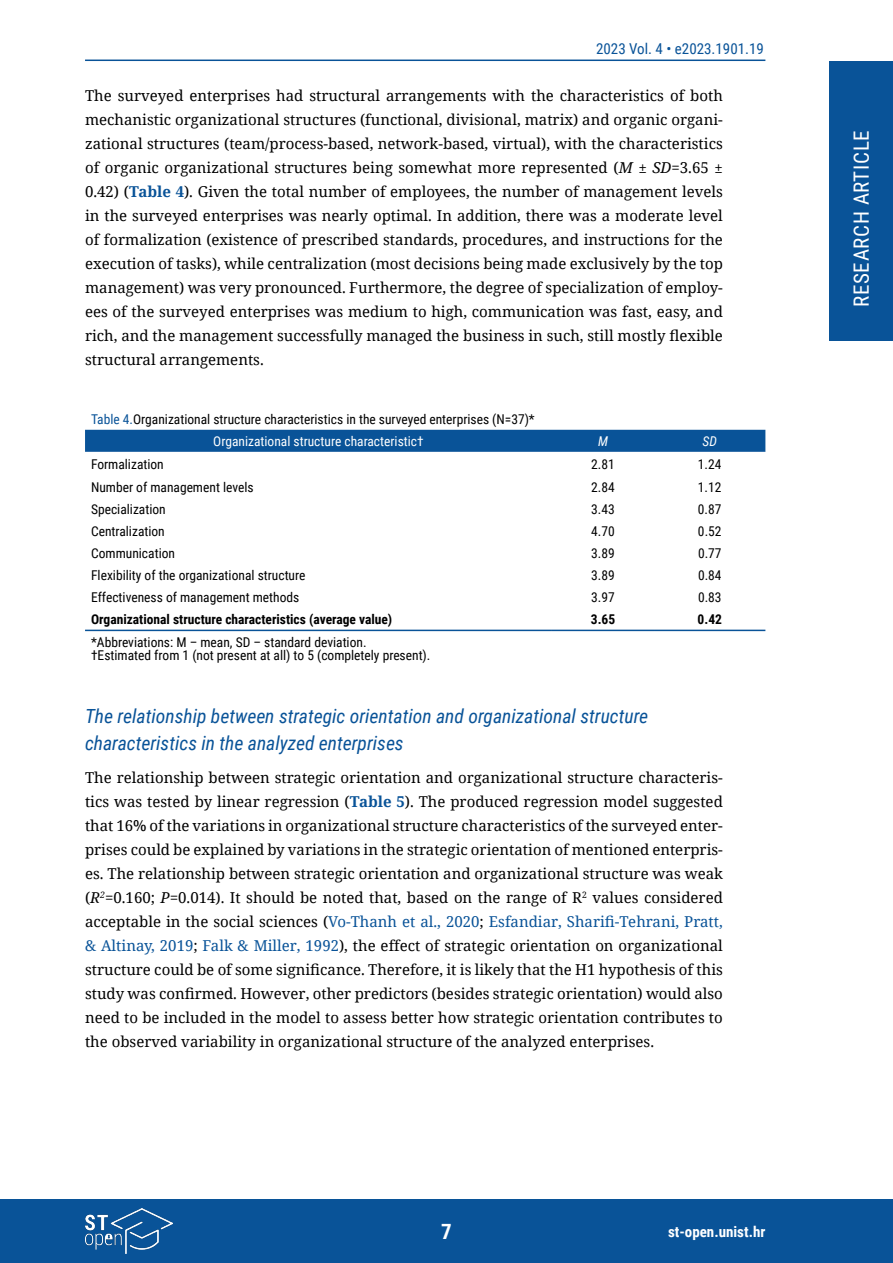
<style>
.page{position:relative;width:893px;height:1263px;background:#fff}
.page>*{position:absolute;margin:0;border:0;box-sizing:border-box;transform-origin:0 0}
.t1{font:21px "Roboto Condensed";letter-spacing:.035em;color:#fff}
.t2{font:700 21px "Roboto Condensed";color:#fff}
.t3{font:italic 19.5px/27px "Roboto Condensed";color:#095398}
.t4{font:15px/24px "Noto Serif";color:#000;text-align:justify}
.t5{font:15px "Roboto Condensed";color:#095398}
.t6{font:700 15px "Roboto Condensed";color:#fff}
.t7{font:13.5px/22.2px "Roboto Condensed";color:#000}
.t8{font:700 13.5px "Roboto Condensed";color:#000}
.t9{font:italic 13.5px "Roboto Condensed";color:#fff}
.s1{font-style:italic}
.s2{font-weight:700;color:#095398}
.s3{color:#095398}
.s4{color:#fff}
</style>
<div class="page">
<div style="left:829px;top:61px;width:64px;height:279px;background:#095398"></div>
<div style="left:0;top:1199px;width:893px;height:64px;background:#095398"></div>
<hr style="left:85px;top:60px;width:680px;height:1px;background:#095398">
<img style="left:85px;top:1209px;width:87px;height:44px">
<div style="left:85px;top:430px;width:680px;height:22px;background:#095398"></div>
<svg style="left:85px;top:629px;width:680px;height:3px"></svg>
<hr style="left:85px;top:630px;width:467px;height:1px;background:#095398">
<hr style="left:552px;top:630px;width:102px;height:1px;background:#095398">
<hr style="left:654px;top:630px;width:111px;height:1px;background:#095398">
<p class="t5" style="left:596px;top:38px;width:169px">2023 Vol. 4 • e2023.1901.19</p>
<p class="t4" style="left:85px;top:83px;width:639px">The surveyed enterprises had structural arrangements with the characteristics of both mechanistic organizational structures (functional, divisional, matrix) and organic organi&shy;zational structures (team/process-based, network-based, virtual), with the characteristics of organic organizational structures being somewhat more represented (<span class="s1">M ± SD</span>=3.65 ± 0.42) (<span class="s2">Table 4</span>). Given the total number of employees, the number of management levels in the surveyed enterprises was nearly optimal. In addition, there was a moderate level of formalization (existence of prescribed standards, procedures, and instructions for the execution of tasks), while centralization (most decisions being made exclusively by the top management) was very pronounced. Furthermore, the degree of specialization of employ&shy;ees of the surveyed enterprises was medium to high, communication was fast, easy, and rich, and the management successfully managed the business in such, still mostly flexible structural arrangements.</p>
<p class="t7" style="left:213px;top:407px;width:323px;text-indent:-122px"><span class="s3">Table 4.</span>Organizational structure characteristics in the surveyed enterprises (N=37)*<br><span class="s4">Organizational structure characteristic†</span></p>
<p class="t9" style="left:598px;top:432px;width:11px">M</p>
<p class="t9" style="left:702px;top:432px;width:16px">SD</p>
<p class="t7" style="left:91px;top:452px;width:74px">Formalization</p>
<p class="t7" style="left:591px;top:452px;width:25px">2.81</p>
<p class="t7" style="left:698px;top:452px;width:25px">1.24</p>
<p class="t7" style="left:91px;top:475px;width:164px">Number of management levels</p>
<p class="t7" style="left:591px;top:475px;width:25px">2.84</p>
<p class="t7" style="left:698px;top:475px;width:25px">1.12</p>
<p class="t7" style="left:91px;top:497px;width:76px">Specialization</p>
<p class="t7" style="left:591px;top:497px;width:25px">3.43</p>
<p class="t7" style="left:698px;top:497px;width:25px">0.87</p>
<p class="t7" style="left:91px;top:519px;width:75px">Centralization</p>
<p class="t7" style="left:591px;top:519px;width:25px">4.70</p>
<p class="t7" style="left:698px;top:519px;width:25px">0.52</p>
<p class="t7" style="left:91px;top:542px;width:85px">Communication</p>
<p class="t7" style="left:591px;top:542px;width:25px">3.89</p>
<p class="t7" style="left:698px;top:542px;width:25px">0.77</p>
<p class="t7" style="left:91px;top:564px;width:216px">Flexibility of the organizational structure</p>
<p class="t7" style="left:591px;top:564px;width:25px">3.89</p>
<p class="t7" style="left:698px;top:564px;width:25px">0.84</p>
<p class="t7" style="left:91px;top:586px;width:210px">Effectiveness of management methods</p>
<p class="t7" style="left:591px;top:586px;width:25px">3.97</p>
<p class="t7" style="left:698px;top:586px;width:25px">0.83</p>
<p class="t8" style="left:91px;top:610px;width:303px">Organizational structure characteristics (average value)</p>
<p class="t8" style="left:591px;top:610px;width:26px">3.65</p>
<p class="t8" style="left:698px;top:610px;width:26px">0.42</p>
<p class="t7" style="left:91px;top:634px;width:341px;line-height:13.5px">*Abbreviations: M – mean, SD – standard deviation.<br>†Estimated from 1 (not present at all) to 5 (completely present).</p>
<h2 class="t3" style="left:85px;top:702px;width:565px">The relationship between strategic orientation and organizational structure characteristics in the analyzed enterprises</h2>
<p class="t4" style="left:85px;top:765px;width:639px">The relationship between strategic orientation and organizational structure characteris&shy;tics was tested by linear regression (<span class="s2">Table 5</span>). The produced regression model suggested that 16% of the variations in organizational structure characteristics of the surveyed enter&shy;prises could be explained by variations in the strategic orientation of mentioned enterpris&shy;es. The relationship between strategic orientation and organizational structure was weak (<span class="s1">R</span><sup>2</sup>=0.160; <span class="s1">P=</span>0.014). It should be noted that, based on the range of R<sup>2</sup> values considered acceptable in the social sciences (<span class="s3">Vo-Thanh et al., 2020</span>; <span class="s3">Esfandiar, Sharifi-Tehrani, Pratt, &amp; Altinay, 2019</span>; <span class="s3">Falk &amp; Miller, 1992</span>), the effect of strategic orientation on organizational structure could be of some significance. Therefore, it is likely that the H1 hypothesis of this study was confirmed. However, other predictors (besides strategic orientation) would also need to be included in the model to assess better how strategic orientation contributes to the observed variability in organizational structure of the analyzed enterprises.</p>
<h1 class="t2" style="left:441px;top:1217px;width:12px">7</h1>
<p class="t6" style="left:668px;top:1221px;width:99px">st-open.unist.hr</p>
<h1 class="t1" style="left:847px;top:307px;width:179px;rotate:-90deg">RESEARCH ARTICLE</h1>
</div>
